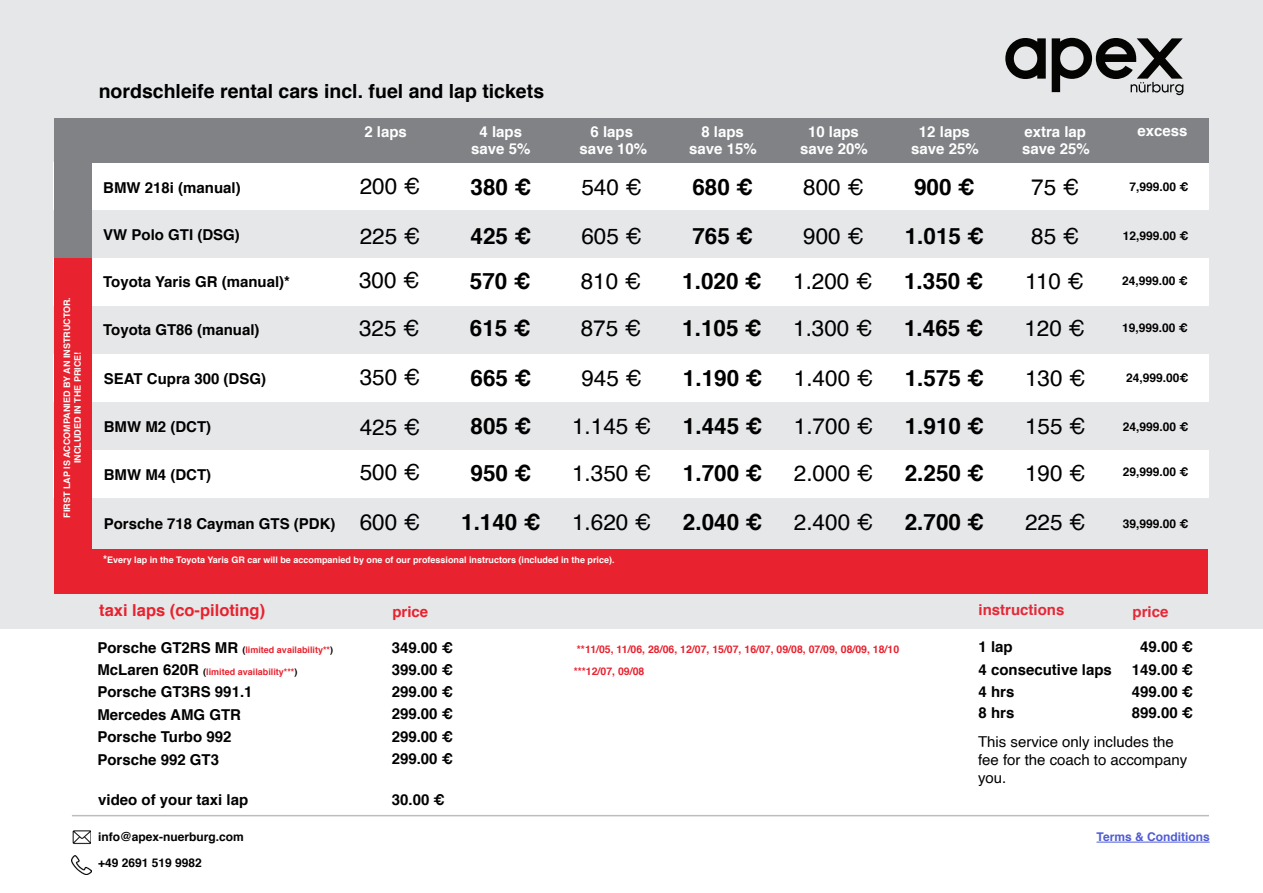
<style>
.page{position:relative;width:1263px;height:893px;background:#fff}
.page>*{position:absolute;margin:0;border:0;box-sizing:border-box;transform-origin:0 0}
.t1{font:22.5px "Helvetica";color:#000}
.t2{font:700 22.5px "Helvetica";color:#000}
.t3{font:700 19.5px "Helvetica";color:#000}
.t4{font:700 16.5px "Helvetica";color:#e8222e}
.t5{font:700 15px "Helvetica";color:#000}
.t6{font:700 15px "Helvetica";color:#fff}
.t7{font:15px/18px "Helvetica";color:#000}
.t8{font:700 15px "Helvetica";color:#e42837}
.t9{font:700 15px "Helvetica";color:#e8222e}
.t10{font:700 12px "Helvetica";color:#000}
.t11{font:700 12px "Helvetica";color:#4f5cd6}
.t12{font:700 10.5px "Helvetica";color:#e8222f}
.t13{font:700 9px "Helvetica";color:#fff}
.t14{font:700 9px "Helvetica";color:#e8222f}
.s1{font-size:10.5px}
.s2{font-size:15px;color:#000}
.s3{color:#000}
</style>
<div class="page">
<div style="left:0;top:0;width:1263px;height:628px;background:#e6e7e9"></div>
<div style="left:54px;top:162px;width:1155px;height:48px;background:#fff"></div>
<div style="left:54px;top:258px;width:1155px;height:48px;background:#fff"></div>
<div style="left:54px;top:354px;width:1155px;height:48px;background:#fff"></div>
<div style="left:54px;top:450px;width:1155px;height:48px;background:#fff"></div>
<div style="left:54px;top:118px;width:1155px;height:45px;background:#808285"></div>
<div style="left:54px;top:136px;width:37px;height:127px;background:#808285"></div>
<hr style="left:1096px;top:842px;width:114px;height:1px;background:#4f5cd6">
<hr style="left:72px;top:815px;width:1137px;height:1px;background:#bcbdc0">
<img style="left:72px;top:855px;width:20px;height:20px">
<img style="left:73px;top:830px;width:18px;height:15px">
<div style="left:54px;top:549px;width:1153px;height:45px;background:#e8222e"></div>
<svg style="left:1005px;top:38px;width:41px;height:41px"></svg>
<svg style="left:1052px;top:38px;width:131px;height:57px"></svg>
<div style="left:54px;top:258px;width:37px;height:293px;background:#e8222e"></div>
<p class="t13" style="left:60px;top:518px;width:222px;rotate:-90deg">FIRST LAP IS ACCOMPANIED BY AN INSTRUCTOR.</p>
<p class="t13" style="left:70px;top:463px;width:113px;rotate:-90deg">INCLUDED IN THE PRICE!</p>
<p class="t3" style="left:99px;top:75px;width:447px">nordschleife rental cars incl. fuel and lap tickets</p>
<p class="t5" style="left:103px;top:176px;width:139px">BMW 218i (manual)</p>
<p class="t5" style="left:103px;top:222px;width:138px">VW Polo GTI (DSG)</p>
<p class="t6" style="left:364px;top:119px;width:44px">2 laps</p>
<p class="t6" style="left:480px;top:119px;width:44px">4 laps</p>
<p class="t6" style="left:471px;top:137px;width:61px">save 5%</p>
<p class="t6" style="left:580px;top:137px;width:69px">save 10%</p>
<p class="t6" style="left:689px;top:137px;width:69px">save 15%</p>
<p class="t6" style="left:800px;top:137px;width:69px">save 20%</p>
<p class="t6" style="left:911px;top:137px;width:69px">save 25%</p>
<p class="t6" style="left:1022px;top:137px;width:69px">save 25%</p>
<p class="t6" style="left:590px;top:119px;width:44px">6 laps</p>
<p class="t6" style="left:701px;top:119px;width:44px">8 laps</p>
<p class="t6" style="left:808px;top:119px;width:52px">10 laps</p>
<p class="t6" style="left:919px;top:119px;width:52px">12 laps</p>
<p class="t6" style="left:1024px;top:119px;width:63px">extra lap</p>
<p class="t1" style="left:1031px;top:169px;width:50px">75 €</p>
<p class="t1" style="left:360px;top:169px;width:62px">200 €</p>
<p class="t1" style="left:581px;top:169px;width:62px">540 €</p>
<p class="t1" style="left:803px;top:169px;width:62px">800 €</p>
<p class="t2" style="left:471px;top:169px;width:62px">380 €</p>
<p class="t2" style="left:692px;top:169px;width:62px">680 €</p>
<p class="t2" style="left:914px;top:169px;width:62px">900 €</p>
<p class="t6" style="left:1137px;top:119px;width:52px">excess</p>
<p class="t10" style="left:1129px;top:177px;width:60px">7,999.00 €</p>
<p class="t1" style="left:360px;top:219px;width:62px">225 €</p>
<p class="t2" style="left:471px;top:218px;width:62px">425 €</p>
<p class="t1" style="left:581px;top:219px;width:62px">605 €</p>
<p class="t2" style="left:692px;top:218px;width:62px">765 €</p>
<p class="t1" style="left:803px;top:219px;width:62px">900 €</p>
<p class="t2" style="left:905px;top:218px;width:81px">1.015 €</p>
<p class="t1" style="left:1031px;top:219px;width:50px">85 €</p>
<p class="t10" style="left:1123px;top:226px;width:67px">12,999.00 €</p>
<p class="t5" style="left:103px;top:270px;width:189px">Toyota Yaris GR (manual)*</p>
<p class="t1" style="left:359px;top:263px;width:62px">300 €</p>
<p class="t2" style="left:470px;top:263px;width:62px">570 €</p>
<p class="t1" style="left:581px;top:263px;width:62px">810 €</p>
<p class="t2" style="left:682px;top:263px;width:81px">1.020 €</p>
<p class="t1" style="left:793px;top:263px;width:81px">1.200 €</p>
<p class="t2" style="left:904px;top:263px;width:81px">1.350 €</p>
<p class="t1" style="left:1025px;top:263px;width:60px">110 €</p>
<p class="t10" style="left:1122px;top:271px;width:67px">24,999.00 €</p>
<p class="t5" style="left:103px;top:317px;width:158px">Toyota GT86 (manual)</p>
<p class="t1" style="left:359px;top:311px;width:62px">325 €</p>
<p class="t2" style="left:470px;top:310px;width:62px">615 €</p>
<p class="t1" style="left:581px;top:311px;width:62px">875 €</p>
<p class="t2" style="left:682px;top:310px;width:81px">1.105 €</p>
<p class="t1" style="left:793px;top:311px;width:81px">1.300 €</p>
<p class="t2" style="left:904px;top:310px;width:81px">1.465 €</p>
<p class="t1" style="left:1024px;top:311px;width:62px">120 €</p>
<p class="t10" style="left:1122px;top:318px;width:67px">19,999.00 €</p>
<p class="t5" style="left:104px;top:367px;width:164px">SEAT Cupra 300 (DSG)</p>
<p class="t1" style="left:360px;top:360px;width:62px">350 €</p>
<p class="t2" style="left:471px;top:360px;width:62px">665 €</p>
<p class="t1" style="left:581px;top:361px;width:62px">945 €</p>
<p class="t2" style="left:683px;top:360px;width:81px">1.190 €</p>
<p class="t1" style="left:794px;top:361px;width:81px">1.400 €</p>
<p class="t2" style="left:905px;top:360px;width:81px">1.575 €</p>
<p class="t1" style="left:1025px;top:361px;width:62px">130 €</p>
<p class="t10" style="left:1126px;top:368px;width:64px">24,999.00€</p>
<p class="t5" style="left:104px;top:415px;width:109px">BMW M2 (DCT)</p>
<p class="t5" style="left:104px;top:463px;width:109px">BMW M4 (DCT)</p>
<p class="t5" style="left:104px;top:511px;width:233px">Porsche 718 Cayman GTS (PDK)</p>
<p class="t1" style="left:360px;top:409px;width:62px">425 €</p>
<p class="t1" style="left:360px;top:455px;width:62px">500 €</p>
<p class="t1" style="left:360px;top:504px;width:62px">600 €</p>
<p class="t2" style="left:471px;top:408px;width:62px">805 €</p>
<p class="t1" style="left:572px;top:409px;width:81px">1.145 €</p>
<p class="t2" style="left:683px;top:408px;width:81px">1.445 €</p>
<p class="t1" style="left:794px;top:409px;width:81px">1.700 €</p>
<p class="t2" style="left:905px;top:408px;width:81px">1.910 €</p>
<p class="t1" style="left:1025px;top:409px;width:62px">155 €</p>
<p class="t10" style="left:1123px;top:417px;width:67px">24,999.00 €</p>
<p class="t2" style="left:471px;top:455px;width:62px">950 €</p>
<p class="t1" style="left:572px;top:455px;width:81px">1.350 €</p>
<p class="t2" style="left:683px;top:455px;width:81px">1.700 €</p>
<p class="t1" style="left:794px;top:455px;width:81px">2.000 €</p>
<p class="t2" style="left:905px;top:455px;width:81px">2.250 €</p>
<p class="t1" style="left:1025px;top:455px;width:62px">190 €</p>
<p class="t10" style="left:1123px;top:462px;width:67px">29,999.00 €</p>
<p class="t2" style="left:461px;top:504px;width:81px">1.140 €</p>
<p class="t1" style="left:572px;top:505px;width:81px">1.620 €</p>
<p class="t2" style="left:683px;top:504px;width:81px">2.040 €</p>
<p class="t1" style="left:794px;top:505px;width:81px">2.400 €</p>
<p class="t2" style="left:905px;top:504px;width:81px">2.700 €</p>
<p class="t1" style="left:1025px;top:505px;width:62px">225 €</p>
<p class="t10" style="left:1123px;top:514px;width:67px">39,999.00 €</p>
<p class="t13" style="left:103px;top:553px;width:513px"><span class="s1">*</span>Every lap in the Toyota Yaris GR car will be accompanied by one of our professional instructors (included in the price).</p>
<p class="t4" style="left:99px;top:597px;width:167px">taxi laps (co-piloting)</p>
<p class="t8" style="left:978px;top:598px;width:87px">instructions</p>
<p class="t14" style="left:97px;top:642px;width:237px"><span class="s2">Porsche GT2RS MR</span> <span class="s3">(</span>limited availability**<span class="s3">)</span></p>
<p class="t5" style="left:978px;top:635px;width:36px">1 lap</p>
<p class="t5" style="left:97px;top:680px;width:157px">Porsche GT3RS 991.1</p>
<p class="t5" style="left:97px;top:725px;width:135px">Porsche Turbo 992</p>
<p class="t9" style="left:392px;top:599px;width:37px">price</p>
<p class="t8" style="left:1132px;top:599px;width:37px">price</p>
<p class="t5" style="left:392px;top:635px;width:63px">349.00 €</p>
<p class="t5" style="left:1140px;top:635px;width:54px">49.00 €</p>
<p class="t5" style="left:392px;top:680px;width:63px">299.00 €</p>
<p class="t5" style="left:392px;top:724px;width:63px">299.00 €</p>
<p class="t12" style="left:577px;top:641px;width:324px">**11/05, 11/06, 28/06, 12/07, 15/07, 16/07, 09/08, 07/09, 08/09, 18/10</p>
<p class="t5" style="left:1132px;top:658px;width:63px">149.00 €</p>
<p class="t5" style="left:1132px;top:680px;width:63px">499.00 €</p>
<p class="t5" style="left:978px;top:658px;width:135px">4 consecutive laps</p>
<p class="t5" style="left:978px;top:680px;width:37px">4 hrs</p>
<p class="t5" style="left:392px;top:658px;width:63px">399.00 €</p>
<p class="t5" style="left:392px;top:701px;width:63px">299.00 €</p>
<p class="t5" style="left:392px;top:747px;width:63px">299.00 €</p>
<p class="t14" style="left:97px;top:665px;width:201px"><span class="s2">McLaren 620R</span> <span class="s3">(</span>limited availability***<span class="s3">)</span></p>
<p class="t12" style="left:574px;top:663px;width:72px">***12/07, 09/08</p>
<p class="t5" style="left:1132px;top:700px;width:63px">899.00 €</p>
<p class="t7" style="left:978px;top:734px;width:211px">This service only includes the fee for the coach to accompany you.</p>
<p class="t5" style="left:978px;top:700px;width:37px">8 hrs</p>
<p class="t5" style="left:97px;top:702px;width:145px">Mercedes AMG GTR</p>
<p class="t5" style="left:97px;top:747px;width:123px">Porsche 992 GT3</p>
<p class="t5" style="left:98px;top:787px;width:152px">video of your taxi lap</p>
<p class="t5" style="left:392px;top:787px;width:54px">30.00 €</p>
<p class="t10" style="left:98px;top:827px;width:147px">info@apex-nuerburg.com</p>
<p class="t11" style="left:1096px;top:827px;width:115px">Terms &amp; Conditions</p>
<p class="t10" style="left:98px;top:853px;width:105px">+49 2691 519 9982</p>
</div>
